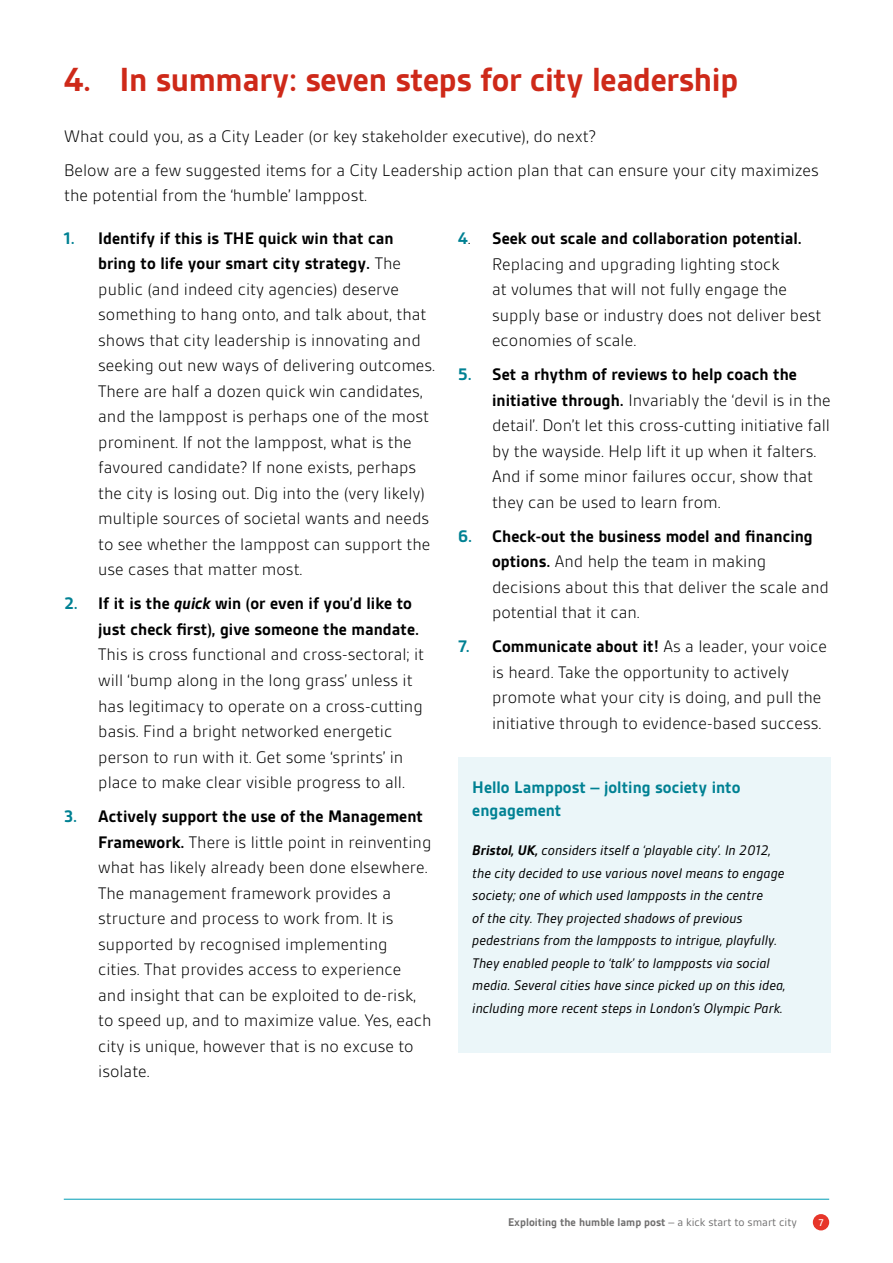
<style>
.page{position:relative;width:893px;height:1263px;background:#fff}
.page>*{position:absolute;margin:0;border:0;box-sizing:border-box;transform-origin:0 0}
.t1{font:700 36px "BSI Gesta";letter-spacing:-.01em;color:#ce2919}
.t2{font:300 18px/25.5px "BSI Gesta";color:#000}
.t3{font:700 18px/25.5px "BSI Gesta";color:#000}
.t4{font:700 18px/22.5px "BSI Gesta";color:#008193}
.t5{font:italic 15px/22.5px "BSI Gesta";color:#000}
.t6{font:700 12px "BSI Gesta";color:#706f6f}
.t7{font:500 10.5px "BSI Gesta";color:#fff}
.s1{font-weight:700;color:#008193}
.s2{font-weight:700}
.s3{color:#008193}
.s4{font-style:italic}
.s5{font-weight:400}
</style>
<div class="page">
<div style="left:813px;top:1214px;width:16px;height:16px;background:#e73529;border-radius:50%"></div>
<hr style="left:64px;top:1199px;width:765px;height:1px;background:#009eb5">
<div style="left:459px;top:757px;width:372px;height:295px;background:#ebf6f9"></div>
<h1 class="t1" style="left:64px;top:61px;width:675px">4. In summary: seven steps for city leadership</h1>
<p class="t2" style="left:64px;top:119px;width:756px;line-height:34px">What could you, as a City Leader (or key stakeholder executive), do next?<br>Below are a few suggested items for a City Leadership action plan that can ensure your city maximizes</p>
<p class="t2" style="left:64px;top:183px;width:304px">the potential from the ‘humble’ lamppost.</p>
<p class="t2" style="left:98px;top:225px;width:338px;text-indent:-34px"><span class="s1">1.</span> <span class="s2">Identify if this is THE quick win that can bring to life your smart city strategy.</span> The public (and indeed city agencies) deserve something to hang onto, and talk about, that shows that city leadership is innovating and seeking out new ways of delivering outcomes.<br>There are half a dozen quick win candidates, and the lamppost is perhaps one of the most prominent. If not the lamppost, what is the favoured candidate? If none exists, perhaps the city is losing out. Dig into the (very likely) multiple sources of societal wants and needs to see whether the lamppost can support the use cases that matter most.</p>
<p class="t3" style="left:98px;top:591px;width:322px;text-indent:-34px"><span class="s3">2.</span> If it is the <span class="s4">quick</span> win (or even if you’d like to just check first), give someone the mandate.</p>
<p class="t2" style="left:98px;top:642px;width:327px">This is cross functional and cross-sectoral; it will ‘bump along in the long grass’ unless it has legitimacy to operate on a cross-cutting basis. Find a bright networked energetic person to run with it. Get some ‘sprints’ in place to make clear visible progress to all.</p>
<p class="t2" style="left:98px;top:804px;width:335px;text-indent:-34px"><span class="s1">3.</span> <span class="s2">Actively support the use of the Management Framework.</span> There is little point in reinventing what has likely already been done elsewhere.<br>The management framework provides a structure and process to work from. It is supported by recognised implementing cities. That provides access to experience and insight that can be exploited to de-risk, to speed up, and to maximize value. Yes, each city is unique, however that is no excuse to isolate.</p>
<p class="t2" style="left:492px;top:226px;width:331px;text-indent:-34px"><span class="s1">4</span>. <span class="s2">Seek out scale and collaboration potential.<br></span>Replacing and upgrading lighting stock<br>at volumes that will not fully engage the supply base or industry does not deliver best economies of scale.</p>
<p class="t2" style="left:492px;top:362px;width:340px;text-indent:-34px"><span class="s1">5.</span> <span class="s2">Set a rhythm of reviews to help coach the initiative through.</span> Invariably the ‘devil is in the detail’. Don’t let this cross-cutting initiative fall by the wayside. Help lift it up when it falters.<br>And if some minor failures occur, show that they can be used to learn from.</p>
<p class="t2" style="left:492px;top:523px;width:338px;text-indent:-34px"><span class="s1">6.</span> <span class="s2">Check-out the business model and financing options.</span> And help the team in making decisions about this that deliver the scale and potential that it can.</p>
<p class="t2" style="left:492px;top:634px;width:337px;text-indent:-34px"><span class="s1">7.</span> <span class="s2">Communicate about it!</span> As a leader, your voice is heard. Take the opportunity to actively promote what your city is doing, and pull the initiative through to evidence-based success.</p>
<p class="t4" style="left:472px;top:776px;width:270px">Hello Lamppost – jolting society into engagement</p>
<p class="t5" style="left:472px;top:839px;width:315px"><span class="s2">Bristol, UK,</span> considers itself a ‘playable city’. In 2012, the city decided to use various novel means to engage society; one of which used lampposts in the centre<br>of the city. They projected shadows of previous pedestrians from the lampposts to intrigue, playfully.<br>They enabled people to ‘talk’ to lampposts via social media. Several cities have since picked up on this idea, including more recent steps in London’s Olympic Park.</p>
<p class="t6" style="left:508px;top:1216px;width:290px">Exploiting the humble lamp post <span class="s5">– a kick start to smart city</span></p>
<p class="t7" style="left:818px;top:1217px;width:7px">7</p>
</div>
